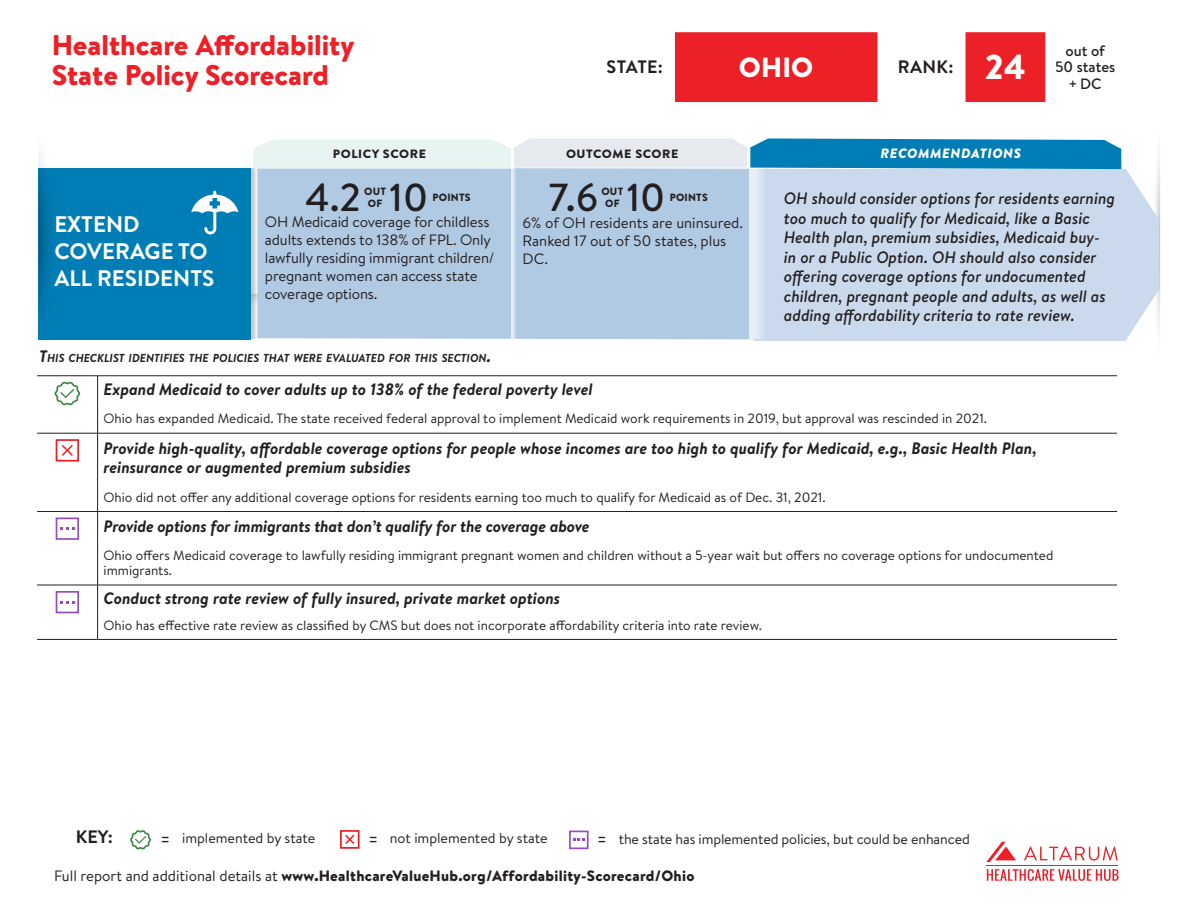
<style>
.page{position:relative;width:1188px;height:918px;background:#fff}
.page>*{position:absolute;margin:0;border:0;box-sizing:border-box;transform-origin:0 0}
.t1{font:500 39px "Brandon Text";color:#231f20}
.t2{font:900 34.5px "Brandon Text";color:#fff}
.t3{font:900 28.5px/30px "Brandon Text";color:#ec2127}
.t4{font:900 27.75px "Brandon Text";color:#fff}
.t5{font:700 22.5px/27px "Brandon Text";color:#fff}
.t6{font:700 18px "Brandon Text";letter-spacing:.02em;color:#231f20}
.t7{font:italic 700 16.5px/19.5px "Brandon Text";color:#231f20}
.Recommendations_Text{font:italic 500 16.5px/19.5px "Brandon Text";color:#231f20}
.Score_Text{font:15px/18px "Brandon Text";letter-spacing:-.01em;color:#231f20}
.t8{font:900 15px "Brandon Text";letter-spacing:.02em;color:#231f20}
.t9{font:500 15px/16.5px "Brandon Text";color:#231f20;text-align:center}
.t10{font:14.25px "Brandon Text";letter-spacing:-.01em;color:#231f20}
.Checklist_Text{font:13.5px/15.5px "Brandon Text";color:#231f20}
.t11{font:italic 900 13.5px "Brandon Text";letter-spacing:.04em;color:#fff;scale:1.05 1}
.t12{font:900 12px "Brandon Text";letter-spacing:.04em;color:#231f20;scale:1.05 1}
.t13{font:italic 700 11.55px "Brandon Text";color:#231f20}
.t14{font:900 10.5px "Brandon Text";letter-spacing:.02em;color:#231f20}
.s1{font-style:inherit}
.s2{font-size:16.5px}
.s3{font-size:19.5px}
.s4{font-weight:400}
</style>
<div class="page">
<svg style="left:675px;top:32px;width:370px;height:70px"></svg>
<svg style="left:1024px;top:847px;width:94px;height:14px"></svg>
<svg style="left:986px;top:842px;width:30px;height:20px"></svg>
<svg style="left:987px;top:869px;width:132px;height:12px"></svg>
<hr style="left:987px;top:865px;width:131px;height:1px;background:#ec2127">
<svg style="left:130px;top:830px;width:21px;height:20px"></svg>
<div style="left:340px;top:830px;width:20px;height:19px;border:2px solid #ed1c24"></div>
<svg style="left:345px;top:834px;width:10px;height:10px"></svg>
<div style="left:569px;top:831px;width:20px;height:18px;border:2px solid #944dc9"></div>
<svg style="left:573px;top:839px;width:12px;height:2px"></svg>
<div style="left:258px;top:168px;width:864px;height:172px;background:#b1cae3"></div>
<div style="left:38px;top:168px;width:213px;height:172px;background:#007db5"></div>
<svg style="left:251px;top:168px;width:7px;height:171px"></svg>
<svg style="left:38px;top:155px;width:11px;height:155px"></svg>
<svg style="left:1158px;top:153px;width:2px;height:178px"></svg>
<div style="left:754px;top:169px;width:405px;height:172px;background:#cadaec"></div>
<svg style="left:511px;top:169px;width:6px;height:170px"></svg>
<svg style="left:749px;top:169px;width:19px;height:170px;background:#dbe5f1"></svg>
<svg style="left:191px;top:191px;width:47px;height:43px"></svg>
<svg style="left:253px;top:138px;width:868px;height:31px;background:#8cc2d9"></svg>
<hr style="left:37px;top:433px;width:61px;height:1px;background:#231f20">
<hr style="left:98px;top:433px;width:1019px;height:1px;background:#231f20">
<hr style="left:37px;top:511px;width:61px;height:1px;background:#231f20">
<hr style="left:98px;top:511px;width:1019px;height:1px;background:#231f20">
<hr style="left:37px;top:585px;width:61px;height:1px;background:#231f20">
<hr style="left:98px;top:585px;width:1019px;height:1px;background:#231f20">
<hr style="left:37px;top:639px;width:61px;height:1px;background:#231f20">
<hr style="left:98px;top:639px;width:1019px;height:1px;background:#231f20">
<hr style="left:37px;top:375px;width:61px;height:1px;background:#231f20">
<hr style="left:98px;top:375px;width:1019px;height:1px;background:#231f20">
<svg style="left:97px;top:376px;width:1px;height:27px"></svg>
<hr style="left:97px;top:403px;width:1px;height:30px;background:#231f20">
<hr style="left:97px;top:433px;width:1px;height:50px;background:#231f20">
<svg style="left:97px;top:483px;width:1px;height:58px"></svg>
<hr style="left:97px;top:541px;width:1px;height:44px;background:#231f20">
<svg style="left:97px;top:585px;width:1px;height:54px"></svg>
<svg style="left:54px;top:381px;width:27px;height:25px"></svg>
<div style="left:56px;top:439px;width:23px;height:23px;border:2px solid #ed1c24"></div>
<svg style="left:62px;top:445px;width:11px;height:11px"></svg>
<div style="left:56px;top:518px;width:23px;height:22px;border:2px solid #944dc9"></div>
<svg style="left:60px;top:527px;width:14px;height:3px"></svg>
<div style="left:56px;top:591px;width:23px;height:22px;border:2px solid #944dc9"></div>
<svg style="left:60px;top:601px;width:14px;height:3px"></svg>
<p class="t3" style="left:52px;top:30px;width:304px">Healthcare Affordability<br>State Policy Scorecard</p>
<p class="t6" style="left:607px;top:55px;width:58px">STATE:</p>
<p class="t4" style="left:739px;top:48px;width:76px">OHIO</p>
<p class="t6" style="left:898px;top:55px;width:57px">RANK<span class="s1">:</span></p>
<p class="t2" style="left:985px;top:43px;width:43px">24</p>
<p class="t9" style="left:1055px;top:42px;width:62px">out of<br>50 states + DC</p>
<p class="t5" style="left:54px;top:210px;width:162px">EXTEND<br>COVERAGE TO<br>ALL RESIDENTS</p>
<p class="t12" style="left:333px;top:145px;width:90px">POLICY SCORE</p>
<p class="t12" style="left:566px;top:145px;width:108px">OUTCOME SCORE</p>
<p class="t11" style="left:881px;top:144px;width:135px">RECOMMENDATIONS</p>
<p class="t1" style="left:389px;top:171px;width:40px">10</p>
<p class="t14" style="left:432px;top:190px;width:40px">POINTS</p>
<p class="t1" style="left:549px;top:171px;width:51px">7.6</p>
<p class="t14" style="left:601px;top:184px;width:23px">OUT</p>
<p class="t1" style="left:305px;top:171px;width:57px">4.2</p>
<p class="t14" style="left:364px;top:184px;width:23px">OUT</p>
<p class="t1" style="left:626px;top:171px;width:40px">10</p>
<p class="t14" style="left:670px;top:190px;width:40px">POINTS</p>
<p class="t14" style="left:368px;top:196px;width:16px">OF</p>
<p class="t14" style="left:605px;top:196px;width:16px">OF</p>
<p class="Score_Text" style="left:265px;top:212px;width:231px">OH Medicaid coverage for childless adults extends to 138% of FPL. Only lawfully residing immigrant children/ pregnant women can access state coverage options.</p>
<p class="Score_Text" style="left:523px;top:213px;width:222px">6% of OH residents are uninsured.<br>Ranked 17 out of 50 states, plus<br>DC.</p>
<p class="Recommendations_Text" style="left:784px;top:188px;width:333px">OH should consider options for residents earning too much to qualify for Medicaid, like a Basic Health plan, premium subsidies, Medicaid buy&shy;in or a Public Option. OH should also consider offering coverage options for undocumented children, pregnant people and adults, as well as adding affordability criteria to rate review.</p>
<p class="t13" style="left:39px;top:349px;width:454px"><span class="s2">T</span>HIS CHECKLIST IDENTIFIES THE POLICIES THAT WERE EVALUATED FOR THIS SECTION<span class="s2">.</span></p>
<p class="t7" style="left:104px;top:379px;width:491px">Expand Medicaid to cover adults up to 138% of the federal poverty level</p>
<p class="Checklist_Text" style="left:104px;top:410px;width:885px">Ohio has expanded Medicaid. The state received federal approval to implement Medicaid work requirements in 2019, but approval was rescinded in 2021.</p>
<p class="t7" style="left:104px;top:438px;width:935px">Provide high-quality, affordable coverage options for people whose incomes are too high to qualify for Medicaid, e.g., Basic Health Plan, reinsurance or augmented premium subsidies</p>
<p class="Checklist_Text" style="left:104px;top:489px;width:724px">Ohio did not offer any additional coverage options for residents earning too much to qualify for Medicaid as of Dec. 31, 2021.</p>
<p class="t7" style="left:104px;top:516px;width:488px">Provide options for immigrants that don’t qualify for the coverage above</p>
<p class="Checklist_Text" style="left:104px;top:547px;width:951px">Ohio offers Medicaid coverage to lawfully residing immigrant pregnant women and children without a 5-year wait but offers no coverage options for undocumented immigrants.</p>
<p class="t7" style="left:104px;top:588px;width:458px">Conduct strong rate review of fully insured, private market options</p>
<p class="Checklist_Text" style="left:104px;top:617px;width:660px">Ohio has effective rate review as classified by CMS but does not incorporate affordability criteria into rate review.</p>
<p class="t6" style="left:76px;top:825px;width:38px">KEY:</p>
<p class="t10" style="left:160px;top:829px;width:157px"><span class="s3">=</span> implemented by state</p>
<p class="t10" style="left:367px;top:829px;width:182px"><span class="s3">=</span> not implemented by state</p>
<p class="t10" style="left:596px;top:829px;width:375px"><span class="s3">=</span> the state has implemented policies, but could be enhanced</p>
<p class="t8" style="left:54px;top:865px;width:642px"><span class="s4">Full report and additional details at</span> www.HealthcareValueHub.org/Affordability-Scorecard/Ohio</p>
</div>
